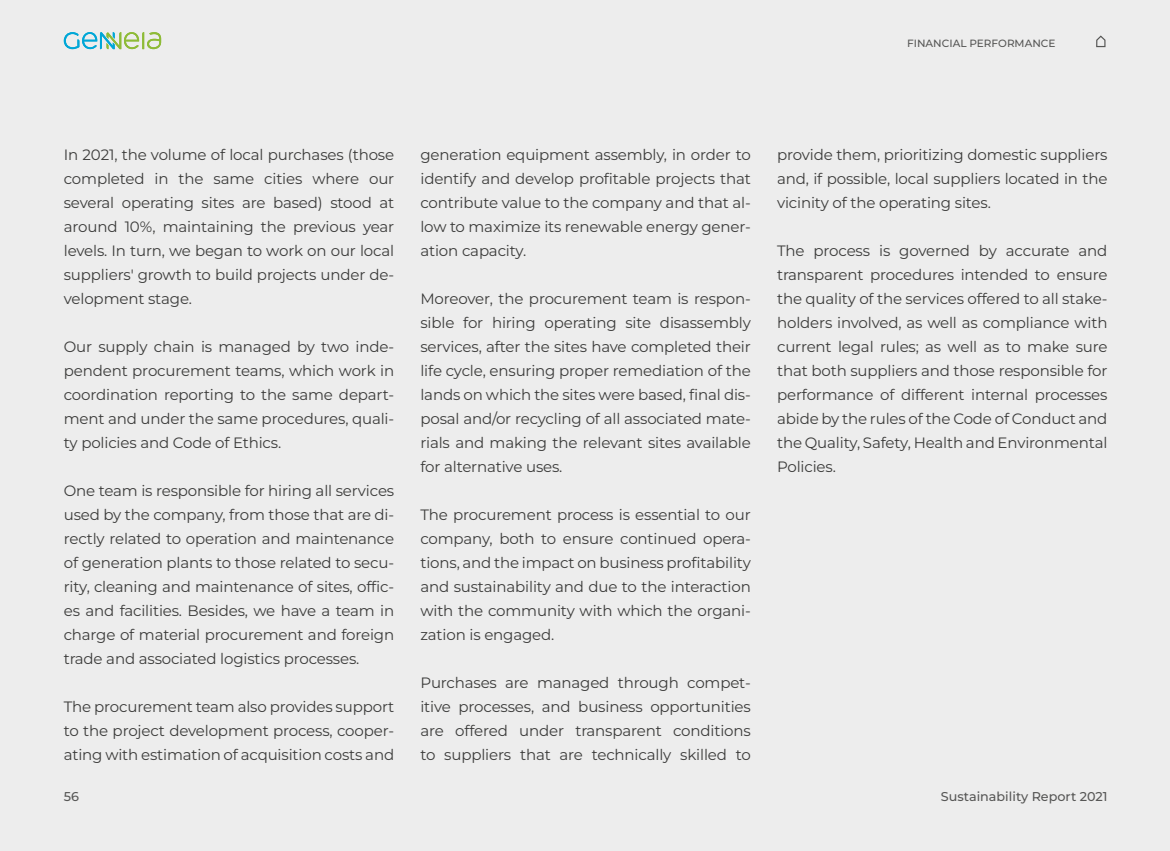
<style>
.page{position:relative;width:1170px;height:851px;background:#fff}
.page>*{position:absolute;margin:0;border:0;box-sizing:border-box;transform-origin:0 0}
.t1{font:15px/24px "Montserrat";letter-spacing:-.01em;color:#3c3c3b;text-align:justify}
.t2{font:500 12.75px "Montserrat";color:#575756}
.t3{font:500 10.5px "Montserrat";color:#575756}
</style>
<div class="page">
<div style="left:0;top:0;width:1169px;height:850px;background:#ededed"></div>
<svg style="left:64px;top:32px;width:97px;height:17px"></svg>
<svg style="left:1096px;top:35px;width:9px;height:13px"></svg>
<p class="t3" style="left:907px;top:36px;width:150px">FINANCIAL PERFORMANCE</p>
<p class="t1" style="left:64px;top:142px;width:332px">In 2021, the volume of local purchases (those completed in the same cities where our several operating sites are based) stood at around 10%, maintaining the previous year levels. In turn, we began to work on our local suppliers' growth to build projects under de&shy;velopment stage.</p>
<p class="t1" style="left:64px;top:334px;width:332px">Our supply chain is managed by two inde&shy;pendent procurement teams, which work in coordination reporting to the same depart&shy;ment and under the same procedures, quali&shy;ty policies and Code of Ethics.</p>
<p class="t1" style="left:64px;top:478px;width:332px">One team is responsible for hiring all services used by the company, from those that are di&shy;rectly related to operation and maintenance of generation plants to those related to secu&shy;rity, cleaning and maintenance of sites, offic&shy;es and facilities. Besides, we have a team in charge of material procurement and foreign trade and associated logistics processes.</p>
<p class="t1" style="left:64px;top:694px;width:332px">The procurement team also provides support to the project development process, cooper&shy;ating with estimation of acquisition costs and</p>
<p class="t1" style="left:420px;top:142px;width:332px">generation equipment assembly, in order to identify and develop profitable projects that contribute value to the company and that al&shy;low to maximize its renewable energy gener&shy;ation capacity.</p>
<p class="t1" style="left:420px;top:286px;width:332px">Moreover, the procurement team is respon&shy;sible for hiring operating site disassembly services, after the sites have completed their life cycle, ensuring proper remediation of the lands on which the sites were based, final dis&shy;posal and/or recycling of all associated mate&shy;rials and making the relevant sites available for alternative uses.</p>
<p class="t1" style="left:420px;top:502px;width:332px">The procurement process is essential to our company, both to ensure continued opera&shy;tions, and the impact on business profitability and sustainability and due to the interaction with the community with which the organi&shy;zation is engaged.</p>
<p class="t1" style="left:420px;top:670px;width:332px">Purchases are managed through compet&shy;itive processes, and business opportunities are offered under transparent conditions to suppliers that are technically skilled to</p>
<p class="t1" style="left:777px;top:142px;width:332px">provide them, prioritizing domestic suppliers and, if possible, local suppliers located in the vicinity of the operating sites.</p>
<p class="t1" style="left:777px;top:238px;width:332px">The process is governed by accurate and transparent procedures intended to ensure the quality of the services offered to all stake&shy;holders involved, as well as compliance with current legal rules; as well as to make sure that both suppliers and those responsible for performance of different internal processes abide by the rules of the Code of Conduct and the Quality, Safety, Health and Environmental Policies.</p>
<p class="t2" style="left:64px;top:787px;width:17px">56</p>
<p class="t2" style="left:940px;top:787px;width:168px">Sustainability Report 2021</p>
</div>
